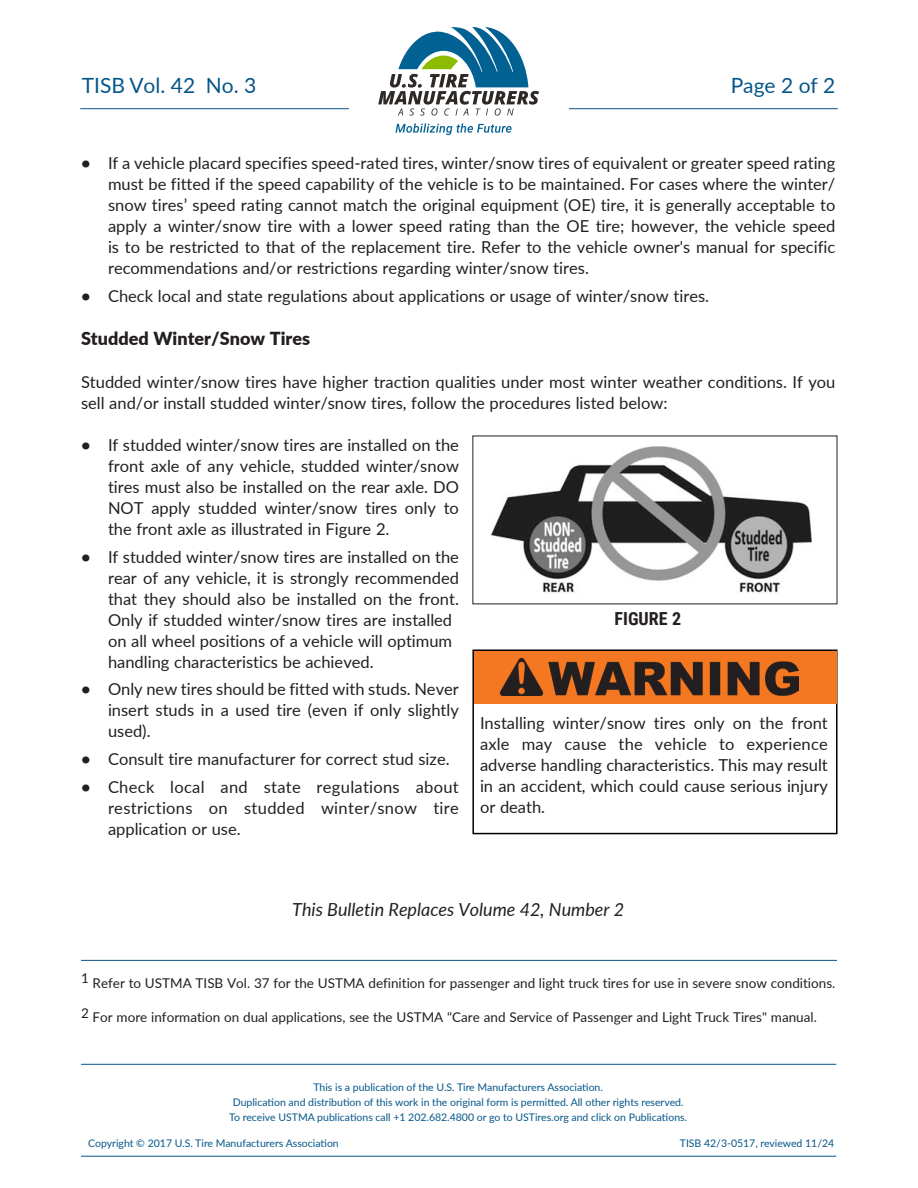
<style>
.page{position:relative;width:918px;height:1188px;background:#fff}
.page>*{position:absolute;margin:0;border:0;box-sizing:border-box;transform-origin:0 0}
.t1{font:21px "Lato";color:#055689}
.t2{font:italic 18px "Lato";color:#231f20}
.Body_Justified{font:900 18px "Lato";color:#231f20}
.WARNING_TEXT{font:700 18px "Roboto Condensed";color:#231f20}
.WARNING_TEXT-2{font:16.5px/21px "Lato";color:#231f20;text-align:justify}
.Body_Justified-2{font:16.5px/21px "Lato";color:#231f20}
.Body_Justified-3{font:13.5px "Lato";color:#231f20}
.t3{font:10.5px/15px "Lato";color:#055689;text-align:center}
.s1{font-weight:700}
</style>
<div class="page">
<hr style="left:81px;top:1156px;width:755px;height:1px;background:#055689">
<hr style="left:81px;top:1064px;width:755px;height:1px;background:#055689">
<hr style="left:80px;top:108px;width:758px;height:1px;background:#055689">
<div style="left:349px;top:27px;width:219px;height:108px;background:#fff"></div>
<svg style="left:378px;top:27px;width:161px;height:89px"></svg>
<svg style="left:396px;top:123px;width:116px;height:12px"></svg>
<hr style="left:81px;top:960px;width:756px;height:1px;background:#055689">
<img style="left:491px;top:446px;width:321px;height:148px">
<div style="left:472px;top:650px;width:366px;height:184px;border:2px solid #000"></div>
<div style="left:474px;top:651px;width:362px;height:53px;background:#f47721"></div>
<img style="left:500px;top:657px;width:299px;height:39px">
<p class="t1" style="left:82px;top:70px;width:176px">TISB Vol. 42 No. 3</p>
<p class="t1" style="left:731px;top:70px;width:106px">Page 2 of 2</p>
<p class="WARNING_TEXT-2" style="left:108px;top:152px;width:729px;text-indent:-27px"><span class="s1">•</span> If a vehicle placard specifies speed-rated tires, winter/snow tires of equivalent or greater speed rating must be fitted if the speed capability of the vehicle is to be maintained. For cases where the winter/ snow tires’ speed rating cannot match the original equipment (OE) tire, it is generally acceptable to apply a winter/snow tire with a lower speed rating than the OE tire; however, the vehicle speed is to be restricted to that of the replacement tire. Refer to the vehicle owner's manual for specific recommendations and/or restrictions regarding winter/snow tires.</p>
<p class="WARNING_TEXT-2" style="left:81px;top:285px;width:630px"><span class="s1">•</span> Check local and state regulations about applications or usage of winter/snow tires.</p>
<p class="Body_Justified" style="left:81px;top:325px;width:231px">Studded Winter/Snow Tires</p>
<p class="Body_Justified-2" style="left:81px;top:371px;width:756px">Studded winter/snow tires have higher traction qualities under most winter weather conditions. If you sell and/or install studded winter/snow tires, follow the procedures listed below:</p>
<p class="WARNING_TEXT-2" style="left:108px;top:434px;width:352px;text-indent:-27px"><span class="s1">•</span> If studded winter/snow tires are installed on the front axle of any vehicle, studded winter/snow tires must also be installed on the rear axle. DO NOT apply studded winter/snow tires only to the front axle as illustrated in Figure 2.</p>
<p class="WARNING_TEXT-2" style="left:108px;top:545px;width:352px;text-align:left;text-indent:-27px"><span class="s1">•</span> If studded winter/snow tires are installed on the rear of any vehicle, it is strongly recommended that they should also be installed on the front.<br>Only if studded winter/snow tires are installed on all wheel positions of a vehicle will optimum handling characteristics be achieved.</p>
<p class="WARNING_TEXT-2" style="left:108px;top:678px;width:352px;text-indent:-27px"><span class="s1">•</span> Only new tires should be fitted with studs. Never insert studs in a used tire (even if only slightly used).</p>
<p class="WARNING_TEXT-2" style="left:81px;top:748px;width:370px"><span class="s1">•</span> Consult tire manufacturer for correct stud size.</p>
<p class="WARNING_TEXT-2" style="left:108px;top:776px;width:352px;text-indent:-27px"><span class="s1">•</span> Check local and state regulations about restrictions on studded winter/snow tire application or use.</p>
<p class="WARNING_TEXT" style="left:615px;top:606px;width:68px">FIGURE 2</p>
<p class="WARNING_TEXT-2" style="left:480px;top:712px;width:349px">Installing winter/snow tires only on the front axle may cause the vehicle to experience adverse handling characteristics. This may result in an accident, which could cause serious injury or death.</p>
<p class="t2" style="left:292px;top:896px;width:333px">This Bulletin Replaces Volume 42, Number 2</p>
<p class="Body_Justified-3" style="left:81px;top:973px;width:756px">1 Refer to USTMA TISB Vol. 37 for the USTMA definition for passenger and light truck tires for use in severe snow conditions.</p>
<p class="Body_Justified-3" style="left:81px;top:1008px;width:737px">2 For more information on dual applications, see the USTMA "Care and Service of Passenger and Light Truck Tires" manual.</p>
<p class="t3" style="left:229px;top:1080px;width:459px">This is a publication of the U.S. Tire Manufacturers Association.<br>Duplication and distribution of this work in the original form is permitted. All other rights reserved.<br>To receive USTMA publications call +1 202.682.4800 or go to USTires.org and click on Publications.</p>
<p class="t3" style="left:88px;top:1135px;width:252px">Copyright © 2017 U.S. Tire Manufacturers Association</p>
<p class="t3" style="left:680px;top:1135px;width:156px">TISB 42/3-0517, reviewed 11/24</p>
</div>
